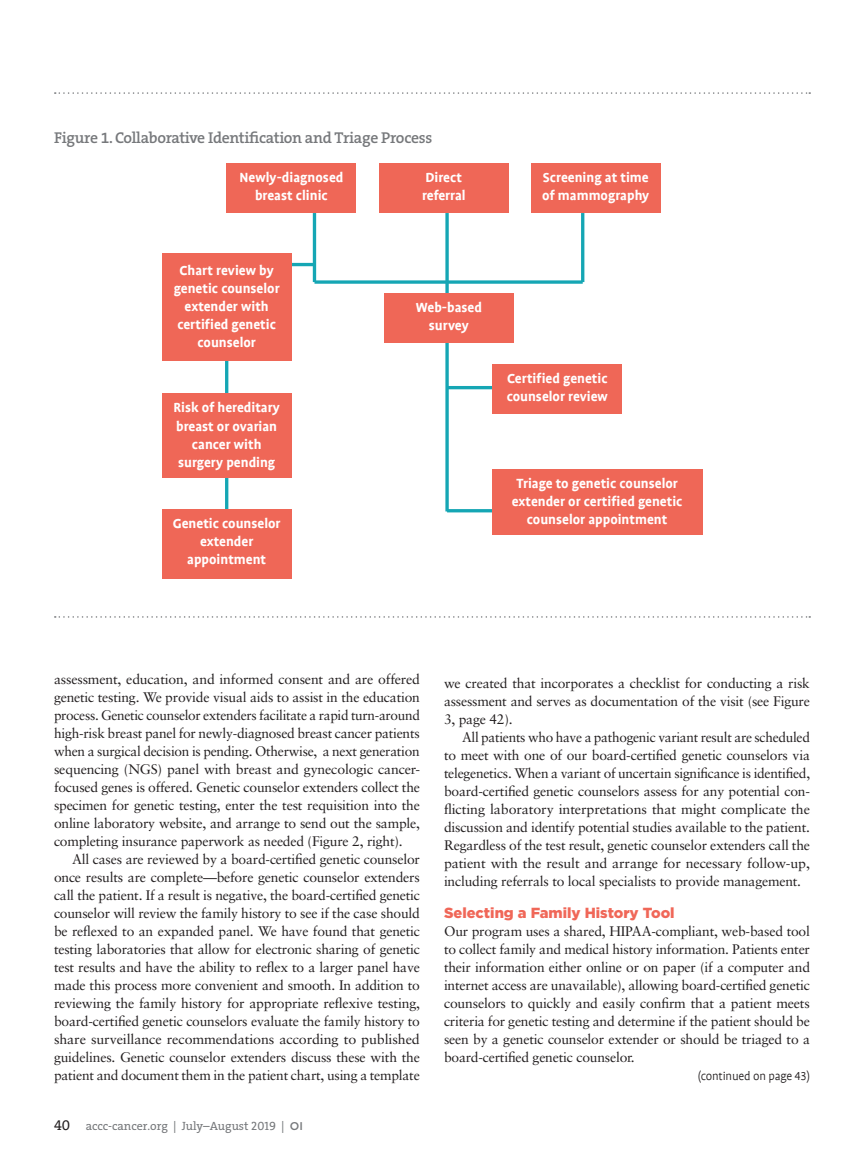
<style>
.page{position:relative;width:864px;height:1161px;background:#fff}
.page>*{position:absolute;margin:0;border:0;box-sizing:border-box;transform-origin:0 0}
.NEW_Table_Figure_Tit{font:600 15.75px "The Serif B W6";letter-spacing:-.02em;color:#76787b}
.t1{font:700 15px/18px "Profile Offc";color:#fff;text-align:center}
.Feature_H1{font:900 14.7px "Gotham";color:#f06758}
.t2{font:14.25px "The Serif Caps";color:#231f20}
.NEW_Feature_Body_Ind{font:13.8px/18px "Sabon";letter-spacing:-.015em;color:#231f20;text-align:justify}
.NEW_Feature_Body_No{font:13.8px/18px "Sabon";letter-spacing:-.015em;color:#231f20;text-align:justify}
.NEW_Feature_Caption{font:300 13.2px "Profile Offc";letter-spacing:-.015em;color:#231f20}
.t3{font:12px "The Serif B W5 Plain";color:#76787b}
.s1{font-family:"The Serif Caps"}
.s2{font-family:"Gotham";font-weight:500;font-size:11.25px}
</style>
<div class="page">
<svg style="left:55px;top:92px;width:755px;height:2px"></svg>
<hr style="left:180px;top:263px;width:134px;height:3px;background:#15a6b4">
<hr style="left:313px;top:213px;width:3px;height:69px;background:#15a6b4">
<svg style="left:445px;top:213px;width:4px;height:298px"></svg>
<hr style="left:581px;top:213px;width:3px;height:69px;background:#15a6b4">
<svg style="left:314px;top:280px;width:269px;height:4px"></svg>
<hr style="left:447px;top:386px;width:134px;height:3px;background:#15a6b4">
<hr style="left:447px;top:509px;width:134px;height:3px;background:#15a6b4">
<hr style="left:225px;top:346px;width:3px;height:179px;background:#15a6b4">
<div style="left:227px;top:163px;width:129px;height:50px;background:#ef6757"></div>
<div style="left:379px;top:163px;width:130px;height:50px;background:#ef6757"></div>
<div style="left:531px;top:163px;width:130px;height:50px;background:#ef6757"></div>
<div style="left:162px;top:253px;width:129px;height:108px;background:#ef6757"></div>
<div style="left:162px;top:394px;width:129px;height:84px;background:#ef6757"></div>
<div style="left:162px;top:509px;width:129px;height:69px;background:#ef6757"></div>
<div style="left:493px;top:364px;width:129px;height:49px;background:#ef6757"></div>
<div style="left:492px;top:469px;width:211px;height:66px;background:#ef6757"></div>
<div style="left:384px;top:293px;width:130px;height:50px;background:#ef6757"></div>
<svg style="left:55px;top:616px;width:755px;height:2px"></svg>
<p class="NEW_Table_Figure_Tit" style="left:54px;top:127px;width:380px">Figure 1. Collaborative Identification and Triage Process</p>
<p class="t1" style="left:240px;top:169px;width:105px">Newly-diagnosed breast clinic</p>
<p class="t1" style="left:422px;top:169px;width:45px;text-align:left">Direct referral</p>
<p class="t1" style="left:542px;top:169px;width:109px;text-align:left">Screening at time of mammography</p>
<p class="t1" style="left:174px;top:262px;width:107px">Chart review by genetic counselor extender with certified genetic counselor</p>
<p class="t1" style="left:173px;top:400px;width:108px">Risk of hereditary breast or ovarian cancer with surgery pending</p>
<p class="t1" style="left:173px;top:515px;width:109px">Genetic counselor extender appointment</p>
<p class="t1" style="left:416px;top:299px;width:68px">Web-based survey</p>
<p class="t1" style="left:507px;top:370px;width:103px;text-align:left">Certified genetic counselor review</p>
<p class="t1" style="left:512px;top:475px;width:172px">Triage to genetic counselor extender or certified genetic counselor appointment</p>
<p class="NEW_Feature_Body_No" style="left:54px;top:670px;width:368px">assessment, education, and informed consent and are offered genetic testing. We provide visual aids to assist in the education process. Genetic counselor extenders facilitate a rapid turn-around high-risk breast panel for newly-diagnosed breast cancer patients when a surgical decision is pending. Otherwise, a next generation sequencing (NGS) panel with breast and gynecologic cancer&shy;focused genes is offered. Genetic counselor extenders collect the specimen for genetic testing, enter the test requisition into the online laboratory website, and arrange to send out the sample, completing insurance paperwork as needed (Figure 2, right).</p>
<p class="NEW_Feature_Body_Ind" style="left:54px;top:850px;width:368px;text-indent:18px">All cases are reviewed by a board-certified genetic counselor once results are complete—before genetic counselor extenders call the patient. If a result is negative, the board-certified genetic counselor will review the family history to see if the case should be reflexed to an expanded panel. We have found that genetic testing laboratories that allow for electronic sharing of genetic test results and have the ability to reflex to a larger panel have made this process more convenient and smooth. In addition to reviewing the family history for appropriate reflexive testing, board-certified genetic counselors evaluate the family history to share surveillance recommendations according to published guidelines. Genetic counselor extenders discuss these with the patient and document them in the patient chart, using a template</p>
<p class="t2" style="left:54px;top:1113px;width:18px">40</p>
<p class="t3" style="left:86px;top:1118px;width:219px">accc-cancer.org | July–August <span class="s1">2019</span> | <span class="s2">OI</span></p>
<p class="NEW_Feature_Body_Ind" style="left:444px;top:674px;width:368px">we created that incorporates a checklist for conducting a risk assessment and serves as documentation of the visit (see Figure 3, page 42).</p>
<p class="NEW_Feature_Body_Ind" style="left:444px;top:728px;width:368px;text-indent:18px">All patients who have a pathogenic variant result are scheduled to meet with one of our board-certified genetic counselors via telegenetics. When a variant of uncertain significance is identified, board-certified genetic counselors assess for any potential con&shy;flicting laboratory interpretations that might complicate the discussion and identify potential studies available to the patient.<br>Regardless of the test result, genetic counselor extenders call the patient with the result and arrange for necessary follow-up, including referrals to local specialists to provide management.</p>
<p class="Feature_H1" style="left:444px;top:903px;width:232px">Selecting a Family History Tool</p>
<p class="NEW_Feature_Body_No" style="left:444px;top:922px;width:368px">Our program uses a shared, HIPAA-compliant, web-based tool to collect family and medical history information. Patients enter their information either online or on paper (if a computer and internet access are unavailable), allowing board-certified genetic counselors to quickly and easily confirm that a patient meets criteria for genetic testing and determine if the patient should be seen by a genetic counselor extender or should be triaged to a board-certified genetic counselor.</p>
<p class="NEW_Feature_Caption" style="left:698px;top:1069px;width:114px">(continued on page 43)</p>
</div>
